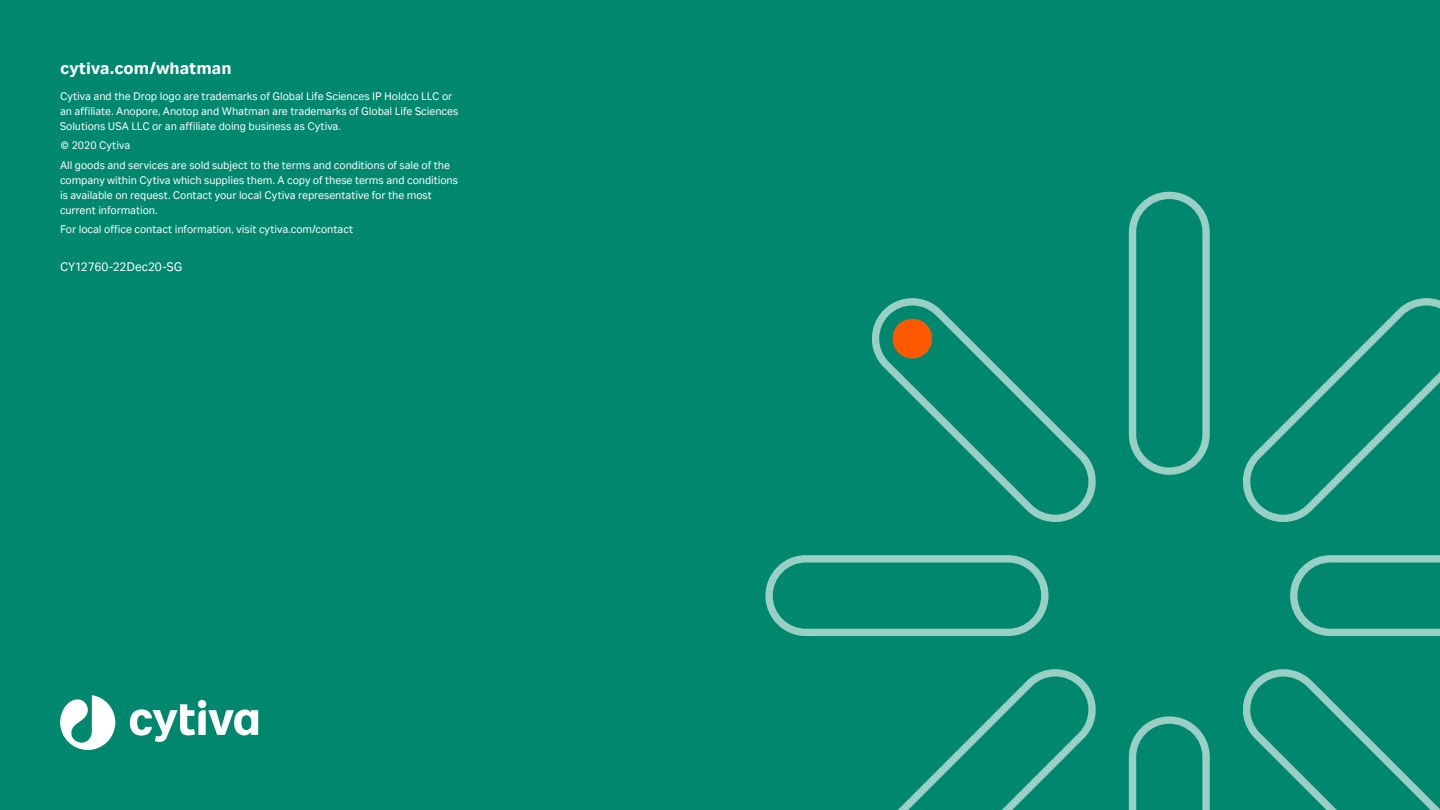
<style>
.page{position:relative;width:1440px;height:810px;background:#00886f}
.page>*{position:absolute;margin:0;border:0;box-sizing:border-box;transform-origin:0 0}
.URL_grey{font:700 18px "Cytiva Aktiv";color:#fff}
.Collateral_ID_number{font:13.5px "Cytiva Aktiv";letter-spacing:-.005em;color:#fff}
.Legal_text{font:12px/15px "Cytiva Aktiv";letter-spacing:-.005em;color:#fff}
</style>
<div class="page">
<svg style="left:1129px;top:192px;width:81px;height:283px"></svg>
<svg style="left:1129px;top:716px;width:81px;height:94px"></svg>
<svg style="left:1290px;top:555px;width:150px;height:81px"></svg>
<svg style="left:765px;top:555px;width:284px;height:81px"></svg>
<svg style="left:898px;top:669px;width:198px;height:141px"></svg>
<svg style="left:1243px;top:669px;width:197px;height:141px"></svg>
<svg style="left:872px;top:298px;width:224px;height:224px"></svg>
<div style="left:1149px;top:212px;width:40px;height:40px;background:#00886f;border-radius:50%"></div>
<div style="left:786px;top:576px;width:40px;height:39px;background:#00886f;border-radius:50%"></div>
<svg style="left:1243px;top:298px;width:197px;height:224px"></svg>
<svg style="left:891px;top:317px;width:43px;height:43px"></svg>
<svg style="left:130px;top:704px;width:128px;height:38px"></svg>
<div style="left:198px;top:700px;width:8px;height:8px;background:#fff;border-radius:50%"></div>
<svg style="left:60px;top:695px;width:55px;height:55px"></svg>
<p class="URL_grey" style="left:60px;top:58px;width:173px">cytiva.com/whatman</p>
<p class="Legal_text" style="left:60px;top:88px;width:400px">Cytiva and the Drop logo are trademarks of Global Life Sciences IP Holdco LLC or an affiliate. Anopore, Anotop and Whatman are trademarks of Global Life Sciences<br>Solutions USA LLC or an affiliate doing business as Cytiva.</p>
<p class="Legal_text" style="left:60px;top:138px;width:72px">© 2020 Cytiva</p>
<p class="Legal_text" style="left:60px;top:157px;width:400px">All goods and services are sold subject to the terms and conditions of sale of the company within Cytiva which supplies them. A copy of these terms and conditions is available on request. Contact your local Cytiva representative for the most current information.</p>
<p class="Legal_text" style="left:60px;top:222px;width:295px">For local office contact information, visit cytiva.com/contact</p>
<p class="Collateral_ID_number" style="left:60px;top:260px;width:124px">CY12760-22Dec20-SG</p>
</div>
